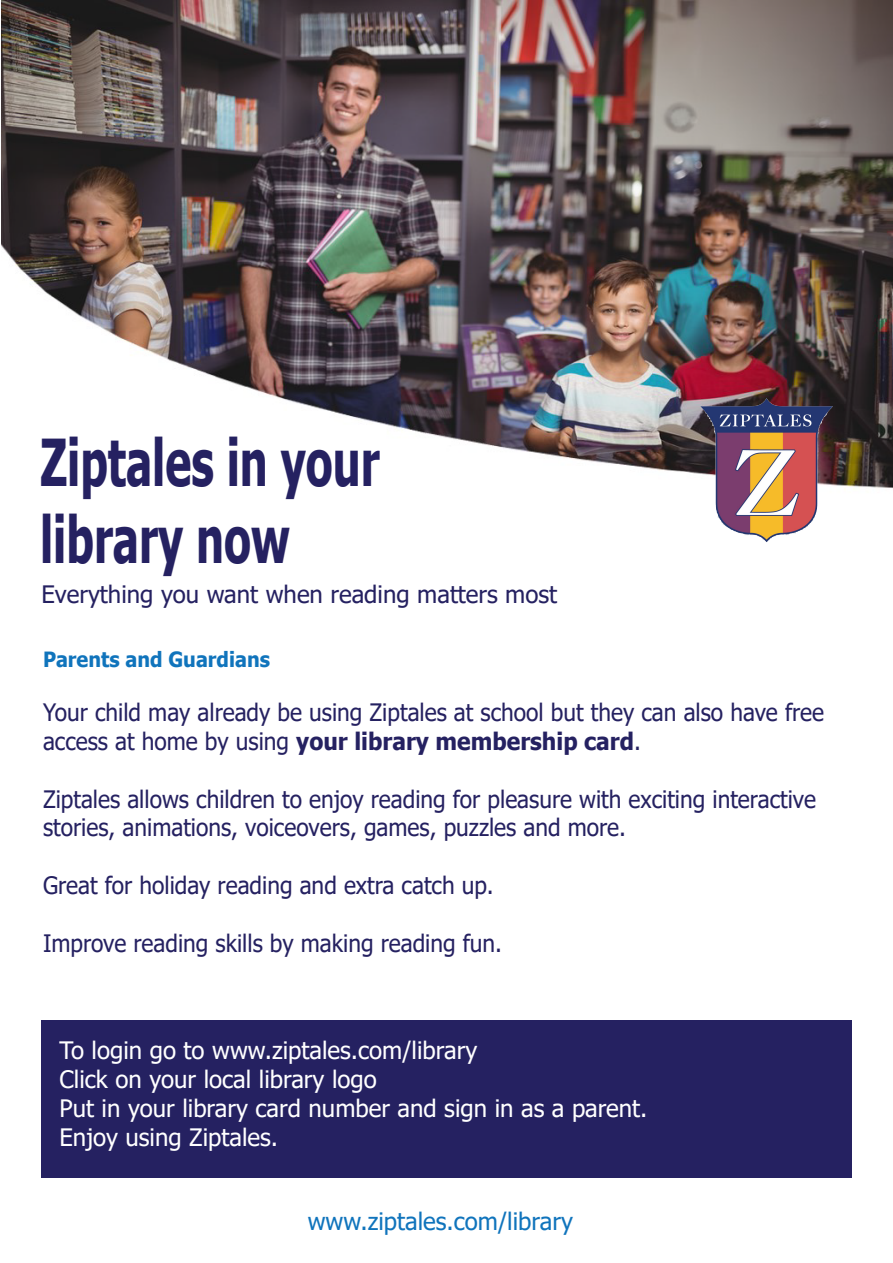
<style>
.page{position:relative;width:893px;height:1263px;background:#fff}
.page>*{position:absolute;margin:0;border:0;box-sizing:border-box;transform-origin:0 0}
.t1{font:700 64.5px/77.4px "Tahoma";color:#252161;scale:.68 1}
.t2{font:24px/28.8px "Tahoma";color:#252161;scale:.95 1}
.t3{font:24px/28.8px "Tahoma";color:#fff}
.t4{font:24px "Tahoma";color:#252161}
.t5{font:24px "Tahoma";color:#1074bc}
.t6{font:700 21px "Tahoma";color:#1074bc;scale:.95 1}
.s1{font-weight:700}
</style>
<div class="page">
<img style="left:2px;top:0;width:891px;height:489px">
<img style="left:701px;top:385px;width:151px;height:157px">
<div style="left:42px;top:1020px;width:810px;height:158px;background:#252161"></div>
<h1 class="t1" style="left:40px;top:426px;width:501px">Ziptales in your library now</h1>
<p class="t4" style="left:42px;top:578px;width:517px">Everything you want when reading matters most</p>
<p class="t6" style="left:43px;top:645px;width:240px">Parents and Guardians</p>
<p class="t2" style="left:43px;top:699px;width:824px">Your child may already be using Ziptales at school but they can also have free access at home by using <span class="s1">your library membership card</span>.</p>
<p class="t2" style="left:43px;top:786px;width:815px">Ziptales allows children to enjoy reading for pleasure with exciting interactive stories, animations, voiceovers, games, puzzles and more.</p>
<p class="t2" style="left:43px;top:872px;width:476px">Great for holiday reading and extra catch up.</p>
<p class="t2" style="left:43px;top:930px;width:485px">Improve reading skills by making reading fun.</p>
<p class="t3" style="left:60px;top:1037px;width:590px">To login go to www.ziptales.com/library<br>Click on your local library logo<br>Put in your library card number and sign in as a parent.<br>Enjoy using Ziptales.</p>
<p class="t5" style="left:308px;top:1205px;width:267px">www.ziptales.com/library</p>
</div>
